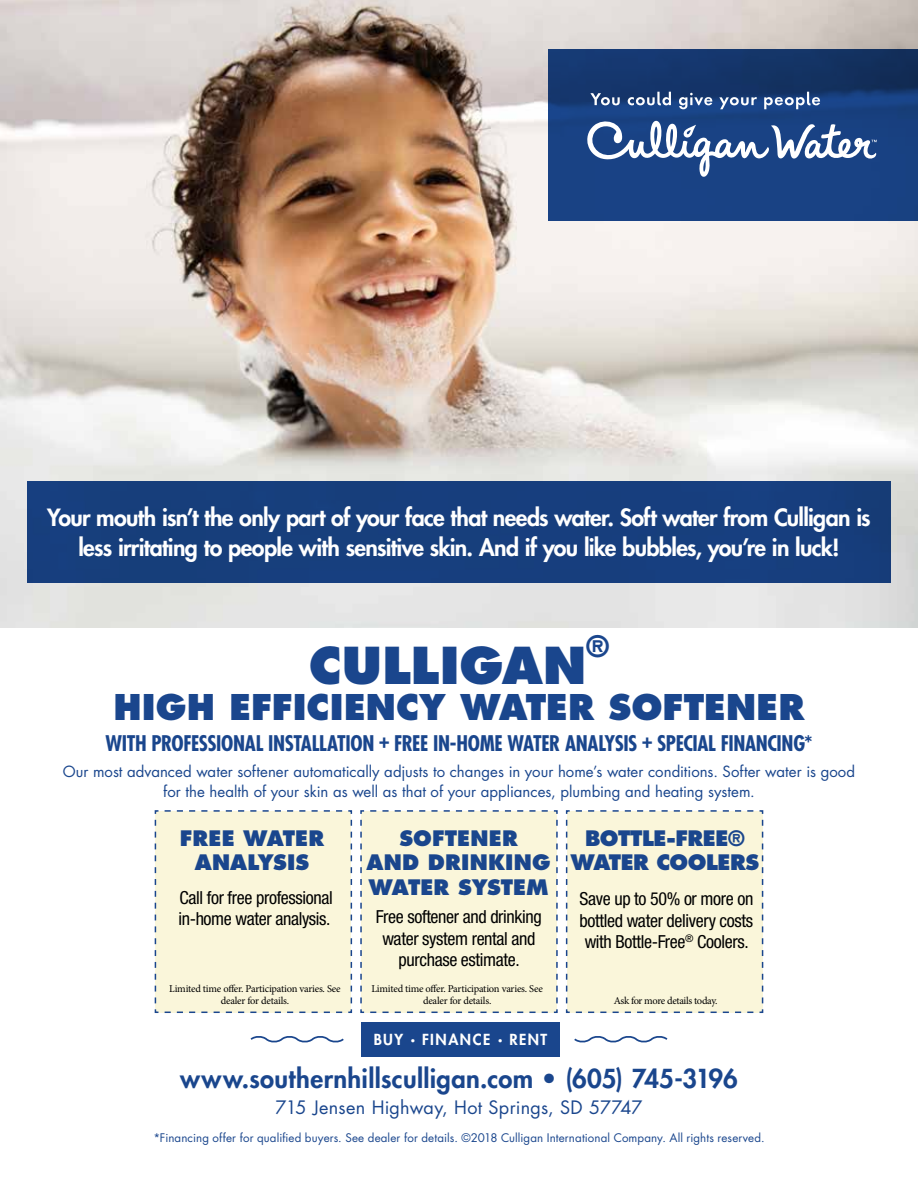
<style>
.page{position:relative;width:918px;height:1188px;background:#fff}
.page>*{position:absolute;margin:0;border:0;box-sizing:border-box;transform-origin:0 0}
.t1{font:800 49.5px "Futura Std";color:#1a468d}
.t2{font:800 34.5px "Futura Std";letter-spacing:.005em;color:#1a468d}
.t3{font:800 28.8px "Futura Std";color:#1a468d}
.t4{font:800 25.5px "Futura Std";letter-spacing:.015em;color:#1a468d}
.t5{font:800 23.1px/29.4px "Futura Std";letter-spacing:-.03em;color:#fff;text-align:center}
.t6{font:700 condensed 21px "Futura Std";letter-spacing:-.02em;color:#1a468d}
.t7{font:800 20.7px/24.9px "Futura Std";color:#1a468d;text-align:center}
.t8{font:800 20.7px/24.9px "Futura Std";letter-spacing:-.025em;color:#1a468d;text-align:center}
.t9{font:condensed 18px/21.6px "Helvetica Neue LT Std";letter-spacing:-.02em;color:#000}
.t10{font:18px "Futura Std";letter-spacing:.01em;color:#1a468d}
.t11{font:15px/19.5px "Futura Std";color:#1a468d;text-align:center}
.t12{font:800 14.85px "Futura Std";letter-spacing:.1em;color:#fff}
.t13{font:11.55px "Futura Std";letter-spacing:.01em;color:#1a468d}
.t14{font:10.5px/12.6px "Minion Pro";letter-spacing:-.02em;color:#000;text-align:center}
.s1{font-size:8.7px}
</style>
<div class="page">
<img style="left:0;top:0;width:918px;height:628px">
<div style="left:27px;top:482px;width:864px;height:101px;background:#173e7d"></div>
<svg style="left:549px;top:50px;width:369px;height:171px;fill:#184183"></svg>
<svg style="left:587px;top:117px;width:290px;height:60px"></svg>
<svg style="left:590px;top:92px;width:230px;height:17px"></svg>
<div style="left:361px;top:1022px;width:199px;height:34px;background:#1a468d"></div>
<svg style="left:250px;top:1036px;width:94px;height:7px"></svg>
<svg style="left:574px;top:1036px;width:94px;height:7px"></svg>
<div style="left:154px;top:810px;width:199px;height:203px;background:#faf6da"></div>
<div style="left:565px;top:810px;width:199px;height:203px;background:#faf6da"></div>
<div style="left:360px;top:810px;width:198px;height:203px;background:#faf6da"></div>
<h3 class="t5" style="left:47px;top:503px;width:825px">Your mouth isn’t the only part of your face that needs water. Soft water from Culligan is less irritating to people with sensitive skin. And if you like bubbles, you’re in luck!</h3>
<h1 class="t1" style="left:309px;top:634px;width:279px">CULLIGAN</h1>
<h3 class="t3" style="left:586px;top:628px;width:25px">®</h3>
<h2 class="t2" style="left:113px;top:685px;width:693px">HIGH EFFICIENCY WATER SOFTENER</h2>
<h3 class="t6" style="left:105px;top:730px;width:709px">WITH PROFESSIONAL INSTALLATION + FREE IN-HOME WATER ANALYSIS + SPECIAL FINANCING*</h3>
<p class="t11" style="left:63px;top:762px;width:794px">Our most advanced water softener automatically adjusts to changes in your home’s water conditions. Softer water is good for the health of your skin as well as that of your appliances, plumbing and heating system.</p>
<h3 class="t7" style="left:180px;top:825px;width:146px">FREE WATER<br>ANALYSIS</h3>
<p class="t9" style="left:178px;top:886px;width:156px">Call for free professional in-home water analysis.</p>
<p class="t14" style="left:169px;top:982px;width:173px">Limited time offer. Participation varies. See dealer for details.</p>
<h3 class="t7" style="left:367px;top:825px;width:186px">SOFTENER<br>AND DRINKING<br>WATER SYSTEM</h3>
<p class="t9" style="left:376px;top:906px;width:167px;text-align:center">Free softener and drinking water system rental and purchase estimate.</p>
<p class="t14" style="left:371px;top:982px;width:173px">Limited time offer. Participation varies. See dealer for details.</p>
<p class="t12" style="left:374px;top:1030px;width:175px">BUY <span class="s1">•</span> FINANCE <span class="s1">•</span> RENT</p>
<h3 class="t8" style="left:571px;top:825px;width:190px">BOTTLE-FREE®<br>WATER COOLERS</h3>
<p class="t9" style="left:579px;top:888px;width:175px;text-align:justify">Save up to 50% or more on bottled water delivery costs with Bottle-Free<sup>®</sup> Coolers.</p>
<p class="t14" style="left:614px;top:995px;width:105px">Ask for more details today.</p>
<h3 class="t4" style="left:180px;top:1062px;width:559px">www.southernhillsculligan.com • (605) 745-3196</h3>
<p class="t10" style="left:275px;top:1095px;width:369px">715 Jensen Highway, Hot Springs, SD 57747</p>
<p class="t13" style="left:153px;top:1131px;width:613px">*Financing offer for qualified buyers. See dealer for details. ©2018 Culligan International Company. All rights reserved.</p>
</div>
